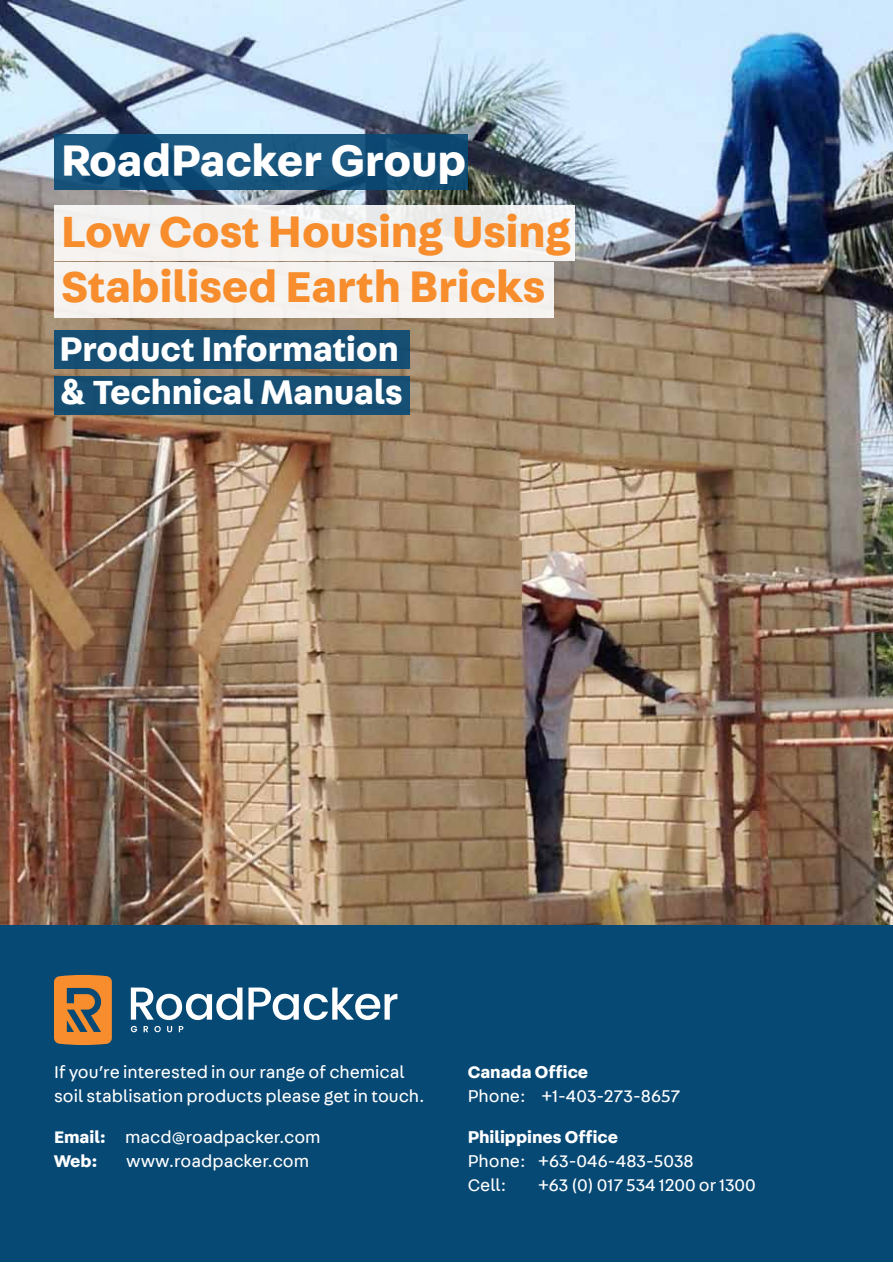
<style>
.page{position:relative;width:893px;height:1263px;background:#fff}
.page>*{position:absolute;margin:0;border:0;box-sizing:border-box;transform-origin:0 0}
.t1{font:700 46.5px/55.8px "Fabriga";color:#f78d2d}
.t2{font:700 46.5px "Fabriga";color:#fff}
.t3{font:700 36px/43.2px "Fabriga";color:#fff}
.t4{font:18px/24px "Fabriga";color:#fff}
.t5{font:700 18px "Fabriga";color:#fff}
.s1{font-weight:700}
</style>
<div class="page">
<img style="left:0;top:1px;width:893px;height:925px">
<div style="left:0;top:926px;width:893px;height:336px;background:#074975"></div>
<div style="left:54px;top:331px;width:356px;height:38px;background:#174f74"></div>
<div style="left:55px;top:205px;width:520px;height:55px;background:#f3f2f1"></div>
<div style="left:55px;top:263px;width:499px;height:55px;background:#f5f3f0"></div>
<div style="left:55px;top:134px;width:413px;height:55px;background:linear-gradient(to right,#15537d,#134f77)"></div>
<div style="left:54px;top:376px;width:356px;height:39px;background:#174f73"></div>
<svg style="left:54px;top:975px;width:58px;height:70px"></svg>
<svg style="left:131px;top:987px;width:111px;height:45px"></svg>
<svg style="left:248px;top:987px;width:149px;height:33px"></svg>
<h1 class="t2" style="left:61px;top:129px;width:407px">RoadPacker Group</h1>
<h1 class="t1" style="left:61px;top:202px;width:511px">Low Cost Housing Using<br>Stabilised Earth Bricks</h1>
<h2 class="t3" style="left:60px;top:326px;width:344px">Product Information &amp; Technical Manuals</h2>
<p class="t4" style="left:54px;top:1059px;width:372px">If you’re interested in our range of chemical soil stablisation products please get in touch.</p>
<p class="t4" style="left:54px;top:1124px;width:268px"><span class="s1">Email:</span> macd@roadpacker.com<br><span class="s1">Web:</span></p>
<p class="t4" style="left:126px;top:1148px;width:184px">www.roadpacker.com</p>
<p class="t5" style="left:468px;top:1060px;width:122px">Canada Office</p>
<p class="t4" style="left:468px;top:1083px;width:214px">Phone: +1-403-273-8657</p>
<p class="t5" style="left:468px;top:1125px;width:152px">Philippines Office</p>
<p class="t4" style="left:468px;top:1148px;width:227px">Phone: +63-046-483-5038<br>Cell:</p>
<p class="t4" style="left:538px;top:1172px;width:219px">+63 (0) 017 534 1200 or 1300</p>
</div>
